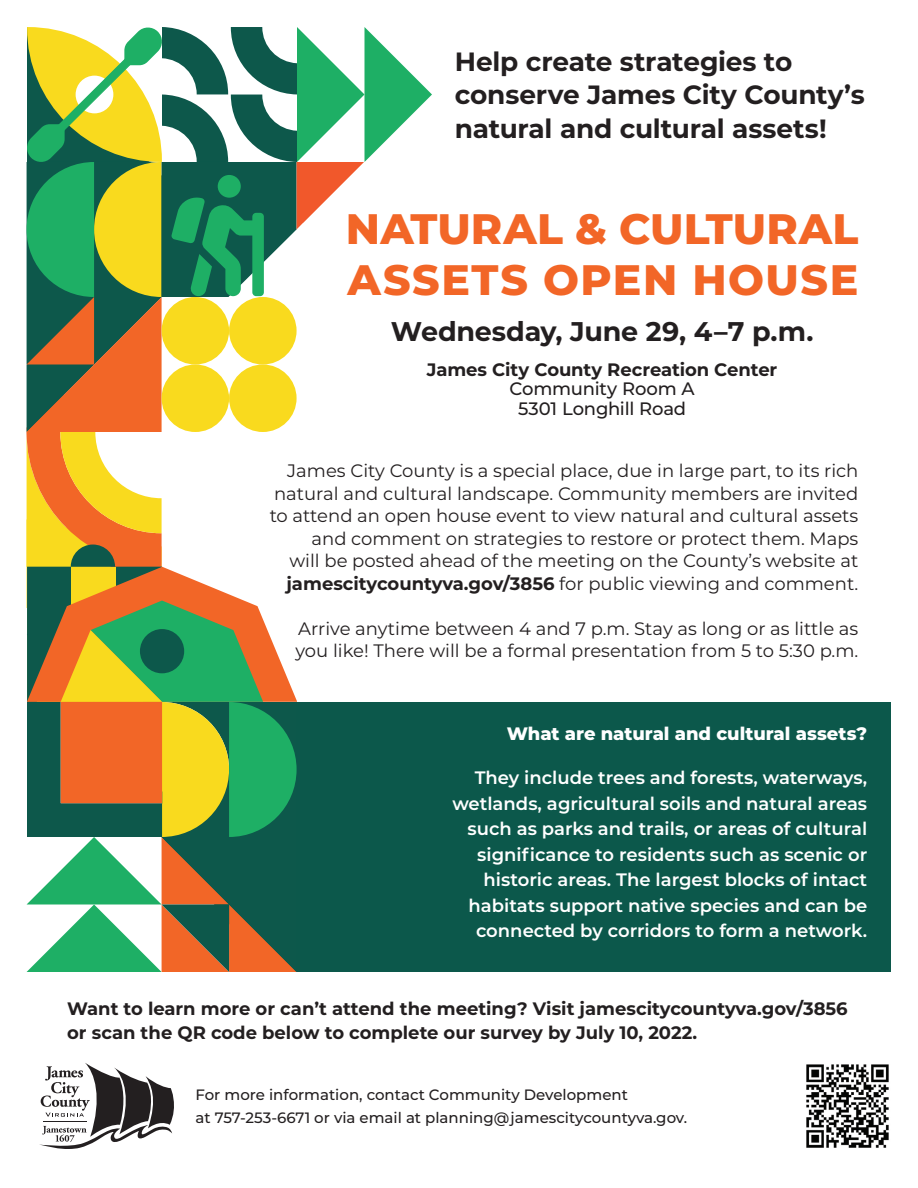
<style>
.page{position:relative;width:918px;height:1188px;background:#fff}
.page>*{position:absolute;margin:0;border:0;box-sizing:border-box;transform-origin:0 0}
.t1{font:800 42.6px/51px "Montserrat";letter-spacing:.025em;color:#f26627}
.t2{font:700 27px "Montserrat";letter-spacing:-.01em;color:#231f20}
.t3{font:700 26.4px/33.3px "Montserrat";letter-spacing:-.01em;color:#231f20}
.t4{font:18px/22.5px "Montserrat";color:#231f20;text-align:right}
.t5{font:600 18px/25.5px "Montserrat";color:#fff;text-align:right}
.t6{font:700 18px/24px "Montserrat";color:#231f20}
.t7{font:800 18px "Montserrat";color:#fff}
.t8{font:500 18px/19.5px "Montserrat";letter-spacing:-.01em;color:#231f20;text-align:center}
.t9{font:500 15px/22.5px "Montserrat";color:#231f20}
.s1{font-weight:700}
</style>
<div class="page">
<div style="left:284px;top:702px;width:607px;height:270px;background:#0c584b"></div>
<svg style="left:27px;top:27px;width:405px;height:945px"></svg>
<svg style="left:39px;top:1063px;width:135px;height:86px"></svg>
<hr style="left:43px;top:1121px;width:44px;height:1px;background:#231f20">
<img style="left:806px;top:1064px;width:83px;height:84px">
<h3 class="t3" style="left:455px;top:44px;width:411px">Help create strategies to conserve James City County’s natural and cultural assets!</h3>
<h1 class="t1" style="left:346px;top:201px;width:514px">NATURAL &amp; CULTURAL<br>ASSETS OPEN HOUSE</h1>
<h2 class="t2" style="left:391px;top:312px;width:424px">Wednesday, June 29, 4–7 p.m.</h2>
<p class="t6" style="left:427px;top:356px;width:352px">James City County Recreation Center</p>
<p class="t8" style="left:510px;top:378px;width:187px">Community Room A<br>5301 Longhill Road</p>
<p class="t4" style="left:270px;top:459px;width:590px">James City County is a special place, due in large part, to its rich natural and cultural landscape. Community members are invited to attend an open house event to view natural and cultural assets and comment on strategies to restore or protect them. Maps<br>will be posted ahead of the meeting on the County’s website at <span class="s1">jamescitycountyva.gov/3856</span> for public viewing and comment.</p>
<p class="t4" style="left:295px;top:616px;width:564px;text-align:left">Arrive anytime between 4 and 7 p.m. Stay as long or as little as you like! There will be a formal presentation from 5 to 5:30 p.m.</p>
<p class="t7" style="left:507px;top:720px;width:362px">What are natural and cultural assets?</p>
<p class="t5" style="left:452px;top:764px;width:416px">They include trees and forests, waterways, wetlands, agricultural soils and natural areas such as parks and trails, or areas of cultural significance to residents such as scenic or historic areas. The largest blocks of intact habitats support native species and can be connected by corridors to form a network.</p>
<p class="t6" style="left:67px;top:996px;width:782px">Want to learn more or can’t attend the meeting? Visit jamescitycountyva.gov/3856 or scan the QR code below to complete our survey by July 10, 2022.</p>
<p class="t9" style="left:196px;top:1083px;width:493px">For more information, contact Community Development<br>at 757-253-6671 or via email at planning@jamescitycountyva.gov.</p>
</div>
